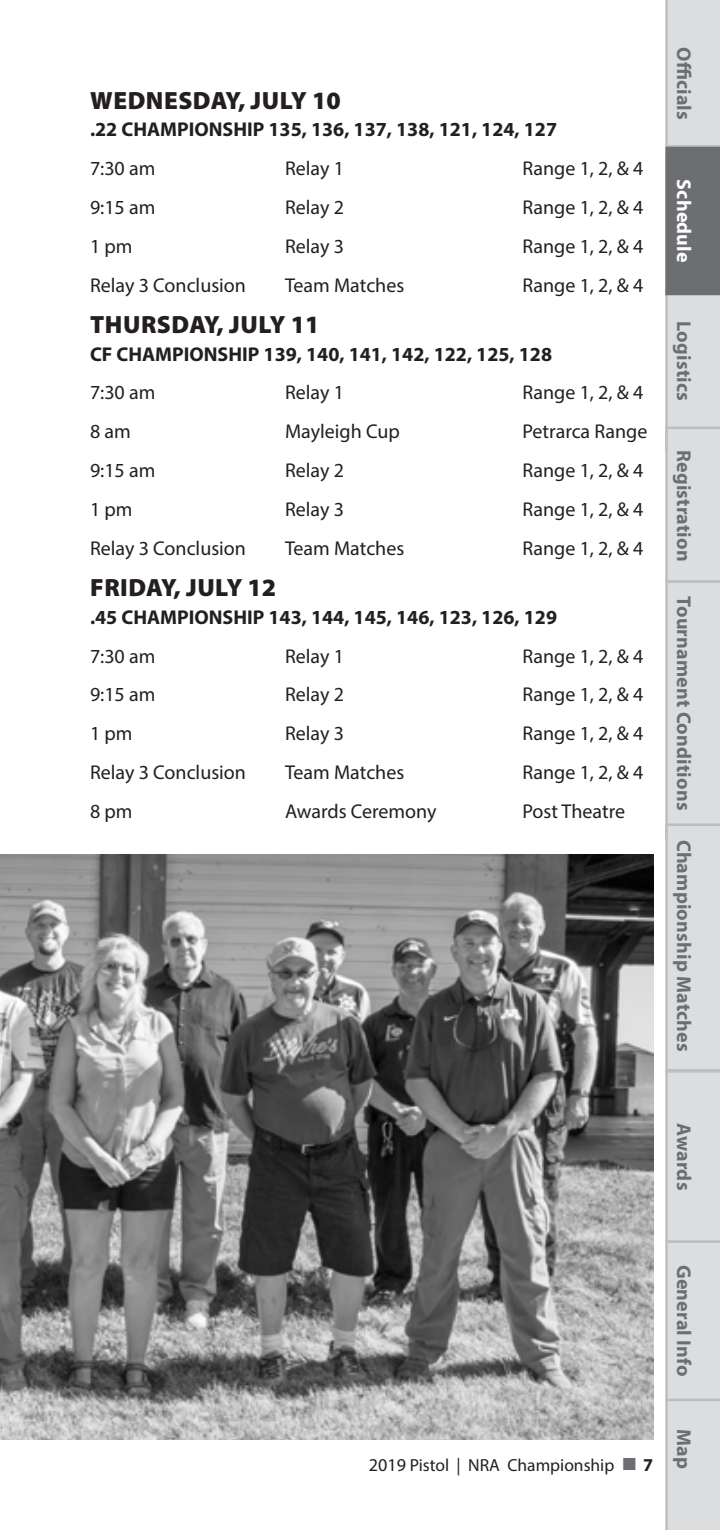
<style>
.page{position:relative;width:720px;height:1530px;background:#fff}
.page>*{position:absolute;margin:0;border:0;box-sizing:border-box;transform-origin:0 0}
.t1{font:900 25px "Myriad Pro";letter-spacing:.02em;color:#231f20}
.t2{font:20px "Myriad Pro";color:#231f20}
.t3{font:700 20px "Myriad Pro";color:#231f20}
.t4{font:700 20px "Myriad Pro";letter-spacing:.01em;color:#6d6e71}
.t5{font:700 20px "Myriad Pro";letter-spacing:.01em;color:#fff}
.t6{font:17.5px "Myriad Pro";color:#231f20}
.s1{font-size:18px}
.s2{color:#6d6e71}
.s3{font-weight:700;font-size:18px}
</style>
<div class="page">
<svg style="left:665px;top:0;width:55px;height:1530px;background:#cfd0d2"></svg>
<img style="left:0;top:854px;width:654px;height:586px">
<p class="t1" style="left:90px;top:84px;width:252px">WEDNESDAY, JULY 10</p>
<p class="t3" style="left:90px;top:117px;width:469px">.22 CHAMPIONSHIP 135, 136, 137, 138, 121, 124, 127</p>
<p class="t2" style="left:90px;top:156px;width:67px">7:30 am</p>
<p class="t2" style="left:285px;top:156px;width:60px">Relay 1</p>
<p class="t2" style="left:522px;top:156px;width:123px">Range 1, 2, &amp; 4</p>
<p class="t2" style="left:90px;top:195px;width:67px">9:15 am</p>
<p class="t2" style="left:285px;top:195px;width:60px">Relay 2</p>
<p class="t2" style="left:522px;top:195px;width:123px">Range 1, 2, &amp; 4</p>
<p class="t2" style="left:90px;top:234px;width:44px">1 pm</p>
<p class="t2" style="left:285px;top:234px;width:60px">Relay 3</p>
<p class="t2" style="left:522px;top:234px;width:123px">Range 1, 2, &amp; 4</p>
<p class="t2" style="left:90px;top:273px;width:158px">Relay 3 Conclusion</p>
<p class="t2" style="left:285px;top:273px;width:121px">Team Matches</p>
<p class="t2" style="left:522px;top:273px;width:123px">Range 1, 2, &amp; 4</p>
<p class="t1" style="left:90px;top:308px;width:231px">THURSDAY, JULY 11</p>
<p class="t3" style="left:90px;top:341px;width:464px">CF CHAMPIONSHIP 139, 140, 141, 142, 122, 125, 128</p>
<p class="t2" style="left:90px;top:380px;width:67px">7:30 am</p>
<p class="t2" style="left:285px;top:380px;width:60px">Relay 1</p>
<p class="t2" style="left:522px;top:380px;width:123px">Range 1, 2, &amp; 4</p>
<p class="t2" style="left:90px;top:419px;width:42px">8 am</p>
<p class="t2" style="left:285px;top:419px;width:116px">Mayleigh Cup</p>
<p class="t2" style="left:522px;top:419px;width:126px">Petrarca Range</p>
<p class="t2" style="left:90px;top:458px;width:67px">9:15 am</p>
<p class="t2" style="left:285px;top:458px;width:60px">Relay 2</p>
<p class="t2" style="left:522px;top:458px;width:123px">Range 1, 2, &amp; 4</p>
<p class="t2" style="left:90px;top:497px;width:44px">1 pm</p>
<p class="t2" style="left:285px;top:497px;width:60px">Relay 3</p>
<p class="t2" style="left:522px;top:497px;width:123px">Range 1, 2, &amp; 4</p>
<p class="t2" style="left:90px;top:536px;width:158px">Relay 3 Conclusion</p>
<p class="t2" style="left:285px;top:536px;width:121px">Team Matches</p>
<p class="t2" style="left:522px;top:536px;width:123px">Range 1, 2, &amp; 4</p>
<p class="t1" style="left:90px;top:571px;width:188px">FRIDAY, JULY 12</p>
<p class="t3" style="left:90px;top:604px;width:469px">.45 CHAMPIONSHIP 143, 144, 145, 146, 123, 126, 129</p>
<p class="t2" style="left:90px;top:644px;width:67px">7:30 am</p>
<p class="t2" style="left:285px;top:644px;width:60px">Relay 1</p>
<p class="t2" style="left:522px;top:644px;width:123px">Range 1, 2, &amp; 4</p>
<p class="t2" style="left:90px;top:682px;width:67px">9:15 am</p>
<p class="t2" style="left:285px;top:682px;width:60px">Relay 2</p>
<p class="t2" style="left:522px;top:682px;width:123px">Range 1, 2, &amp; 4</p>
<p class="t2" style="left:90px;top:721px;width:44px">1 pm</p>
<p class="t2" style="left:285px;top:721px;width:60px">Relay 3</p>
<p class="t2" style="left:522px;top:721px;width:123px">Range 1, 2, &amp; 4</p>
<p class="t2" style="left:90px;top:760px;width:158px">Relay 3 Conclusion</p>
<p class="t2" style="left:285px;top:760px;width:121px">Team Matches</p>
<p class="t2" style="left:522px;top:760px;width:123px">Range 1, 2, &amp; 4</p>
<p class="t2" style="left:90px;top:799px;width:44px">8 pm</p>
<p class="t2" style="left:285px;top:799px;width:153px">Awards Ceremony</p>
<p class="t2" style="left:522px;top:799px;width:104px">Post Theatre</p>
<p class="t4" style="left:697px;top:47px;width:74px;rotate:90deg">Officials</p>
<p class="t5" style="left:697px;top:179px;width:85px;rotate:90deg">Schedule</p>
<p class="t4" style="left:697px;top:321px;width:81px;rotate:90deg">Logistics</p>
<p class="t4" style="left:697px;top:450px;width:113px;rotate:90deg">Registration</p>
<p class="t4" style="left:697px;top:596px;width:216px;rotate:90deg">Tournament Conditions</p>
<p class="t4" style="left:697px;top:840px;width:214px;rotate:90deg">Championship Matches</p>
<p class="t4" style="left:697px;top:1123px;width:69px;rotate:90deg">Awards</p>
<p class="t4" style="left:697px;top:1265px;width:113px;rotate:90deg">General Info</p>
<p class="t6" style="left:369px;top:1454px;width:286px"><span class="s1">2019</span> Pistol | NRA Championship <span class="s2">■</span> <span class="s3">7</span></p>
<p class="t4" style="left:697px;top:1429px;width:41px;rotate:90deg">Map</p>
</div>
